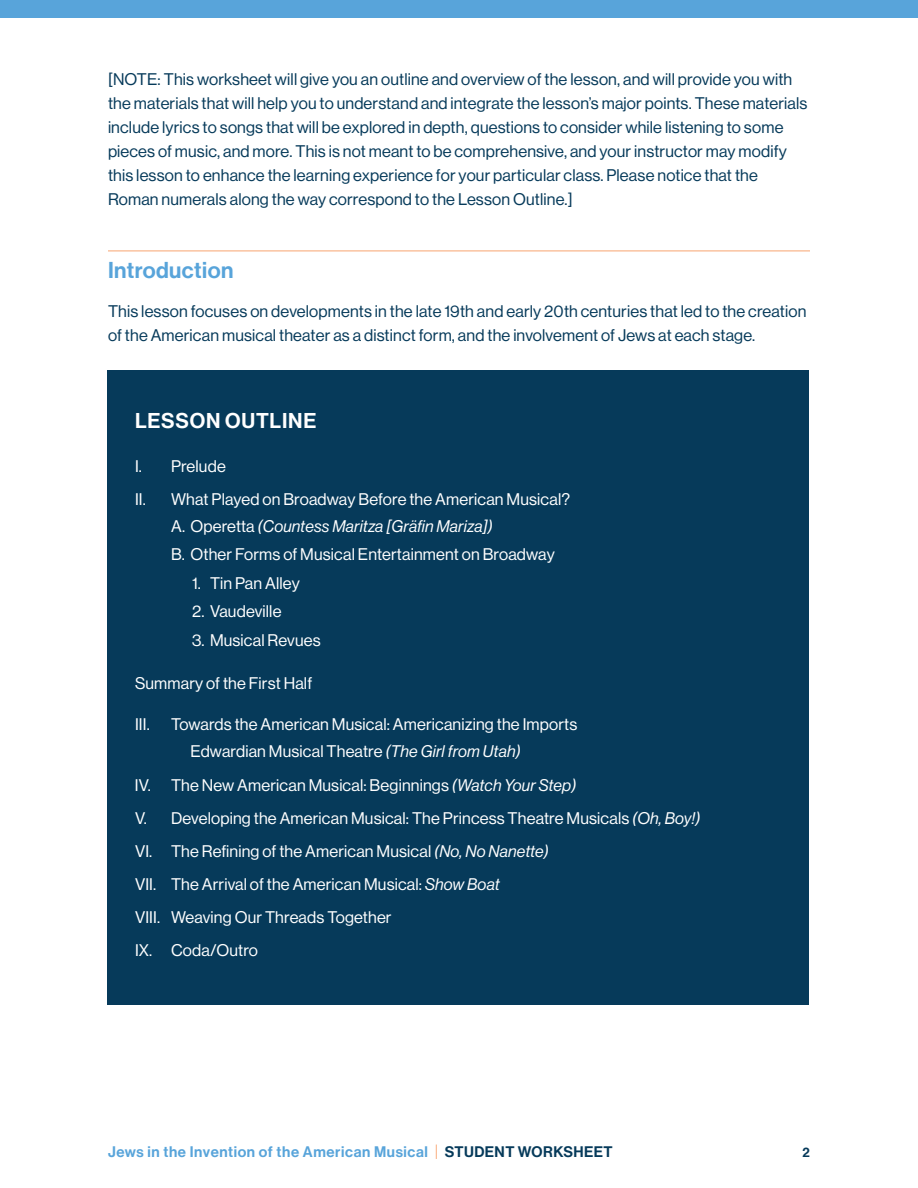
<style>
.page{position:relative;width:918px;height:1188px;background:#fff}
.page>*{position:absolute;margin:0;border:0;box-sizing:border-box;transform-origin:0 0}
.Part_heading_with_rules_on_top{font:22.5px "N Haas Grotesk DS Pro 65 Md";letter-spacing:.02em;color:#58a4da}
.Cap_blue_box_heads{font:21px "N Haas Grotesk DS Pro 65 Md";letter-spacing:.035em;color:#fff}
.Text{font:16.5px/24px "N Haas Grotesk DS Pro 55 Rg";letter-spacing:.01em;color:#063a5a}
.indented_Medium_wt_Part_heads_in_box{font:16.5px "N Haas Grotesk DS Pro 55 Rg";letter-spacing:.01em;color:#fff}
.t1{font:16.5px "N Haas Grotesk DS Pro 56 It";letter-spacing:.01em;color:#fff}
.ABC_para_in_box{font:16.5px "N Haas Grotesk DS Pro 55 Rg";letter-spacing:.01em;color:#fff}
.t2{font:15px "N Haas Grotesk DS Pro 65 Md";letter-spacing:.04em;color:#58a4da}
.t3{font:13.5px "N Haas Grotesk DS Pro 65 Md";color:#063a5a}
.s1{font-family:"N Haas Grotesk DS Pro 55 Rg"}
.s2{font-family:"N Haas Grotesk DS Pro 56 It"}
.s3{font-family:"N Haas Grotesk DS Pro 45 Lt";font-size:16.5px;color:#f8a471}
.s4{color:#063a5a}
</style>
<div class="page">
<div style="left:107px;top:370px;width:702px;height:634px;background:#063a5a"></div>
<div style="left:0;top:0;width:918px;height:18px;background:#58a4da"></div>
<hr style="left:108px;top:251px;width:702px;height:1px;background:#f8a471">
<p class="Text" style="left:108px;top:67px;width:701px">[NOTE: This worksheet will give you an outline and overview of the lesson, and will provide you with the materials that will help you to understand and integrate the lesson’s major points. These materials include lyrics to songs that will be explored in depth, questions to consider while listening to some pieces of music, and more. This is not meant to be comprehensive, and your instructor may modify this lesson to enhance the learning experience for your particular class. Please notice that the Roman numerals along the way correspond to the Lesson Outline.]</p>
<p class="Part_heading_with_rules_on_top" style="left:108px;top:257px;width:127px">Introduction</p>
<p class="Text" style="left:108px;top:300px;width:700px">This lesson focuses on developments in the late 19th and early 20th centuries that led to the creation of the American musical theater as a distinct form, and the involvement of Jews at each stage.</p>
<p class="Cap_blue_box_heads" style="left:135px;top:409px;width:183px">LESSON OUTLINE</p>
<p class="indented_Medium_wt_Part_heads_in_box" style="left:135px;top:457px;width:92px">I. Prelude</p>
<p class="indented_Medium_wt_Part_heads_in_box" style="left:135px;top:490px;width:436px">II. What Played on Broadway Before the American Musical?</p>
<p class="t1" style="left:171px;top:517px;width:323px"><span class="s1">A. Operetta</span> (Countess Maritza [Gräfin Mariza])</p>
<p class="indented_Medium_wt_Part_heads_in_box" style="left:171px;top:545px;width:385px">B. Other Forms of Musical Entertainment on Broadway</p>
<p class="indented_Medium_wt_Part_heads_in_box" style="left:192px;top:574px;width:109px">1. Tin Pan Alley</p>
<p class="indented_Medium_wt_Part_heads_in_box" style="left:192px;top:602px;width:91px">2. Vaudeville</p>
<p class="indented_Medium_wt_Part_heads_in_box" style="left:192px;top:631px;width:130px">3. Musical Revues</p>
<p class="indented_Medium_wt_Part_heads_in_box" style="left:135px;top:674px;width:179px">Summary of the First Half</p>
<p class="indented_Medium_wt_Part_heads_in_box" style="left:135px;top:715px;width:16px">III.</p>
<p class="indented_Medium_wt_Part_heads_in_box" style="left:171px;top:715px;width:408px">Towards the American Musical: Americanizing the Imports</p>
<p class="ABC_para_in_box" style="left:191px;top:742px;width:332px">Edwardian Musical Theatre <span class="s2">(The Girl from Utah)</span></p>
<p class="indented_Medium_wt_Part_heads_in_box" style="left:135px;top:776px;width:443px">IV. The New American Musical: Beginnings <span class="s2">(Watch Your Step)</span></p>
<p class="indented_Medium_wt_Part_heads_in_box" style="left:135px;top:809px;width:567px">V. Developing the American Musical: The Princess Theatre Musicals <span class="s2">(Oh, Boy!)</span></p>
<p class="indented_Medium_wt_Part_heads_in_box" style="left:135px;top:842px;width:415px">VI. The Refining of the American Musical <span class="s2">(No, No Nanette)</span></p>
<p class="indented_Medium_wt_Part_heads_in_box" style="left:135px;top:875px;width:366px">VII. The Arrival of the American Musical: <span class="s2">Show Boat</span></p>
<p class="indented_Medium_wt_Part_heads_in_box" style="left:135px;top:908px;width:258px">VIII. Weaving Our Threads Together</p>
<p class="indented_Medium_wt_Part_heads_in_box" style="left:135px;top:941px;width:125px">IX. Coda/Outro</p>
<p class="t2" style="left:108px;top:1143px;width:506px">Jews in the Invention of the American Musical <span class="s3">|</span> <span class="s4">STUDENT WORKSHEET</span></p>
<p class="t3" style="left:803px;top:1144px;width:9px">2</p>
</div>
